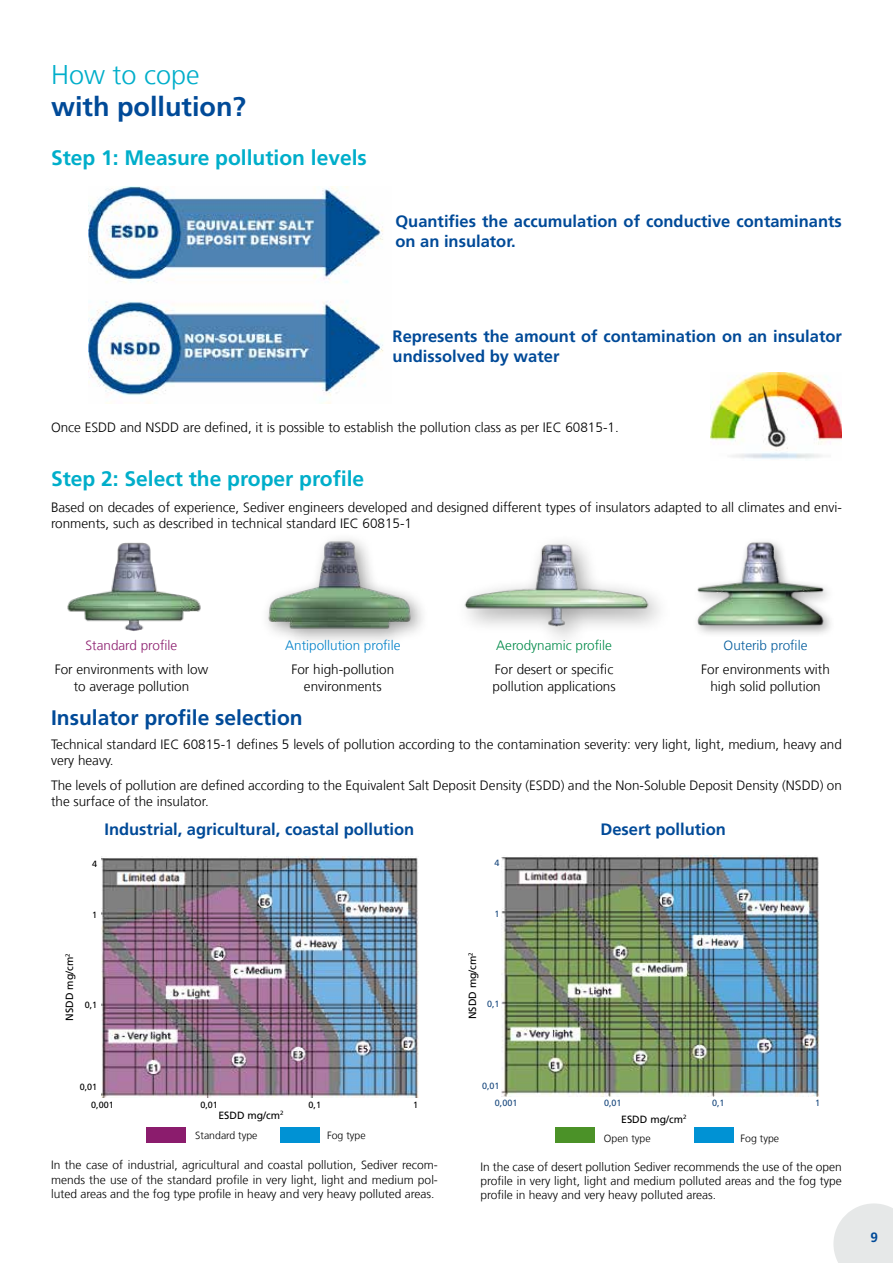
<style>
.page{position:relative;width:893px;height:1263px;background:#fff}
.page>*{position:absolute;margin:0;border:0;box-sizing:border-box;transform-origin:0 0}
.t1{font:700 27px "Frutiger LT Com";color:#004a98}
.t2{font:300 27px "Frutiger LT Com";color:#00aeca}
.t3{font:700 21px "Frutiger LT Com";color:#00aeca}
.t4{font:700 21px "Frutiger LT Com";color:#004a98}
.t5{font:700 16.5px/19.8px "Frutiger LT Com";color:#004a98}
.t6{font:300 13.5px/16.2px "Frutiger LT Com";color:#000}
.t7{font:300 13.5px "Frutiger LT Com";color:#0080c8}
.t8{font:300 13.5px "Frutiger LT Com";color:#008a49}
.t9{font:300 13.5px "Frutiger LT Com";color:#8b1c6d}
.t10{font:300 13.5px "Frutiger LT Com";color:#005a9b}
.t11{font:700 13.5px "Frutiger LT Com";color:#004a98}
.t12{font:300 12px/14.4px "Frutiger LT Com";color:#000;text-align:justify}
.t13{font:10.5px "Frutiger LT Com";color:#000}
.t14{font:300 10.5px "Frutiger LT Com";color:#000}
.t15{font:9px/17.5px "Frutiger LT Com";color:#000}
.t16{font:9px/17.5px "Frutiger LT Com";color:#1b4a7f}
</style>
<div class="page">
<svg style="left:833px;top:1203px;width:60px;height:60px;background:#e9eaea"></svg>
<img style="left:67px;top:542px;width:134px;height:89px">
<img style="left:267px;top:539px;width:156px;height:102px">
<img style="left:464px;top:542px;width:196px;height:97px">
<img style="left:697px;top:541px;width:134px;height:93px">
<img style="left:89px;top:186px;width:295px;height:218px">
<img style="left:710px;top:372px;width:132px;height:87px">
<div style="left:146px;top:1127px;width:40px;height:16px;background:#8b1c6d"></div>
<div style="left:280px;top:1127px;width:40px;height:16px;background:#0092d4"></div>
<img style="left:102px;top:857px;width:317px;height:241px">
<div style="left:555px;top:1127px;width:39px;height:16px;background:#4b9228"></div>
<div style="left:694px;top:1127px;width:40px;height:16px;background:#0092d4"></div>
<img style="left:501px;top:856px;width:319px;height:240px">
<h1 class="t2" style="left:51px;top:59px;width:150px">How to cope</h1>
<h1 class="t1" style="left:51px;top:91px;width:197px">with pollution?</h1>
<h2 class="t3" style="left:51px;top:145px;width:317px">Step 1: Measure pollution levels</h2>
<p class="t5" style="left:395px;top:212px;width:448px">Quantifies the accumulation of conductive contaminants on an insulator.</p>
<p class="t5" style="left:393px;top:327px;width:451px">Represents the amount of contamination on an insulator undissolved by water</p>
<p class="t6" style="left:51px;top:420px;width:569px">Once ESDD and NSDD are defined, it is possible to establish the pollution class as per IEC 60815-1.</p>
<h2 class="t3" style="left:51px;top:466px;width:315px">Step 2: Select the proper profile</h2>
<p class="t6" style="left:51px;top:499px;width:792px">Based on decades of experience, Sediver engineers developed and designed different types of insulators adapted to all climates and envi&shy;ronments, such as described in technical standard IEC 60815-1</p>
<p class="t9" style="left:86px;top:637px;width:93px">Standard profile</p>
<p class="t6" style="left:55px;top:662px;width:155px;text-align:center">For environments with low to average pollution</p>
<p class="t7" style="left:285px;top:637px;width:117px">Antipollution profile</p>
<p class="t6" style="left:291px;top:662px;width:104px;text-align:center">For high-pollution environments</p>
<p class="t8" style="left:496px;top:637px;width:117px">Aerodynamic profile</p>
<p class="t6" style="left:493px;top:662px;width:125px">For desert or specific pollution applications</p>
<p class="t10" style="left:724px;top:637px;width:85px">Outerib profile</p>
<p class="t6" style="left:701px;top:662px;width:130px;text-align:center">For environments with high solid pollution</p>
<h2 class="t4" style="left:51px;top:705px;width:253px">Insulator profile selection</h2>
<p class="t6" style="left:51px;top:736px;width:792px">Technical standard IEC 60815-1 defines 5 levels of pollution according to the contamination severity: very light, light, medium, heavy and very heavy.</p>
<p class="t6" style="left:51px;top:777px;width:792px">The levels of pollution are defined according to the Equivalent Salt Deposit Density (ESDD) and the Non-Soluble Deposit Density (NSDD) on the surface of the insulator.</p>
<p class="t5" style="left:104px;top:819px;width:311px">Industrial, agricultural, coastal pollution</p>
<p class="t5" style="left:600px;top:819px;width:127px">Desert pollution</p>
<p class="t15" style="left:92px;top:855px;width:7px">4</p>
<p class="t16" style="left:495px;top:854px;width:7px">4</p>
<p class="t15" style="left:92px;top:906px;width:7px">1</p>
<p class="t16" style="left:495px;top:905px;width:7px">1</p>
<p class="t13" style="left:63px;top:1021px;width:68px;rotate:-90deg">NSDD mg/cm<sup>2</sup></p>
<p class="t15" style="left:85px;top:996px;width:14px">0,1</p>
<p class="t13" style="left:466px;top:1019px;width:68px;rotate:-90deg">NSDD mg/cm<sup>2</sup></p>
<p class="t16" style="left:487px;top:995px;width:14px">0,1</p>
<p class="t15" style="left:91px;top:1078px;width:24px;text-indent:-11px">0,01<br>0,001</p>
<p class="t15" style="left:200px;top:1096px;width:19px">0,01</p>
<p class="t15" style="left:309px;top:1096px;width:14px">0,1</p>
<p class="t15" style="left:413px;top:1096px;width:7px">1</p>
<p class="t16" style="left:495px;top:1077px;width:24px;text-indent:-13px">0,01<br>0,001</p>
<p class="t16" style="left:604px;top:1094px;width:19px">0,01</p>
<p class="t16" style="left:712px;top:1094px;width:14px">0,1</p>
<p class="t16" style="left:815px;top:1094px;width:7px">1</p>
<p class="t13" style="left:218px;top:1109px;width:67px">ESDD mg/cm<sup>2</sup></p>
<p class="t13" style="left:621px;top:1113px;width:67px">ESDD mg/cm<sup>2</sup></p>
<p class="t14" style="left:195px;top:1129px;width:64px">Standard type</p>
<p class="t14" style="left:327px;top:1129px;width:40px">Fog type</p>
<p class="t14" style="left:604px;top:1132px;width:48px">Open type</p>
<p class="t14" style="left:741px;top:1132px;width:40px">Fog type</p>
<p class="t12" style="left:51px;top:1158px;width:388px">In the case of industrial, agricultural and coastal pollution, Sediver recom&shy;mends the use of the standard profile in very light, light and medium pol&shy;luted areas and the fog type profile in heavy and very heavy polluted areas.</p>
<p class="t12" style="left:480px;top:1159px;width:363px">In the case of desert pollution Sediver recommends the use of the open profile in very light, light and medium polluted areas and the fog type profile in heavy and very heavy polluted areas.</p>
<p class="t11" style="left:871px;top:1230px;width:9px">9</p>
</div>
